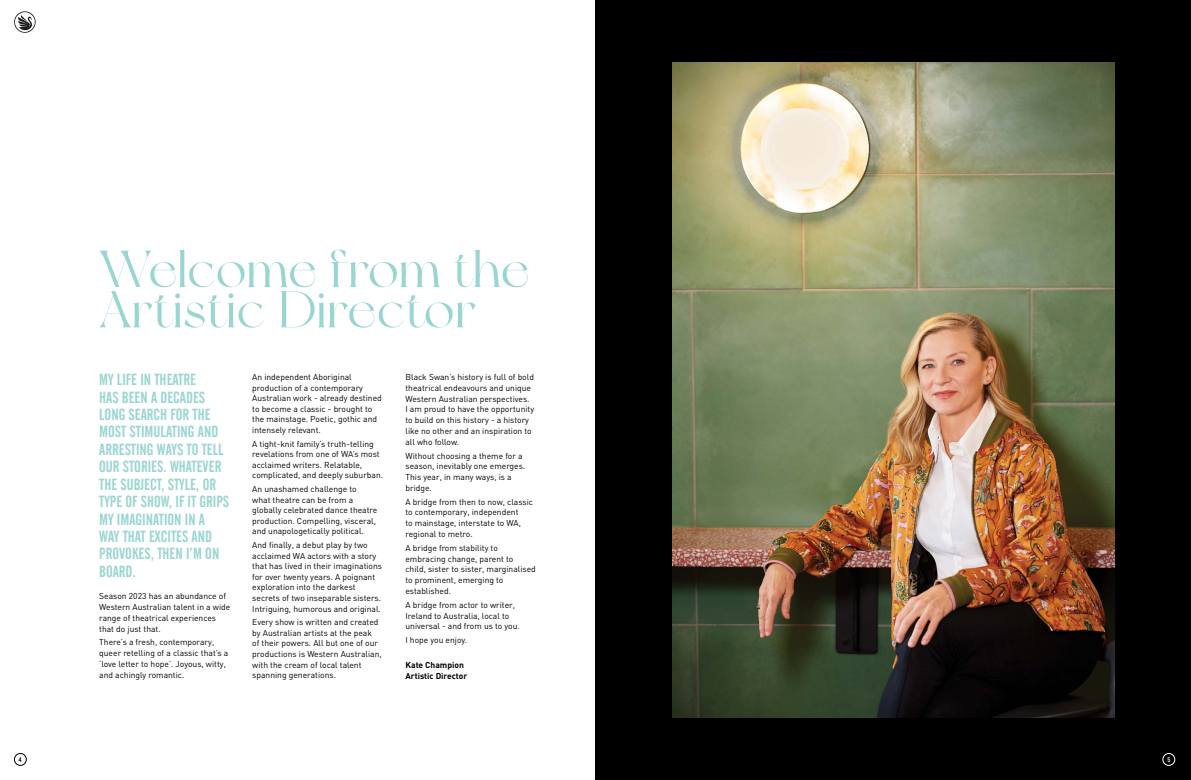
<style>
.page{position:relative;width:1191px;height:780px;background:#fff}
.page>*{position:absolute;margin:0;border:0;box-sizing:border-box;transform-origin:0 0}
.t1{font:51.7px/40.4px "New York";color:#9ad6d1}
.t2{font:16px/17.4px "Alternate Gothic No 2 BT";color:#9ad6d1}
.t3{font:8.5px/10.6px "DIN";color:#000}
.t4{font:700 8.5px/10.8px "DIN";color:#000}
.t5{font:7px "Alternate Got No 3 D";color:#000}
.t6{font:7px "Alternate Got No 3 D";color:#fff}
</style>
<div class="page">
<div style="left:595px;top:0;width:596px;height:780px;background:#000"></div>
<img style="left:672px;top:63px;width:442px;height:654px">
<svg style="left:14px;top:11px;width:22px;height:22px"></svg>
<div style="left:14px;top:753px;width:13px;height:12px;border:1px solid #000;border-radius:50%"></div>
<div style="left:1162px;top:753px;width:13px;height:12px;border:1px solid #fff;border-radius:50%"></div>
<h1 class="t1" style="left:99px;top:249px;width:431px">Welcome from the<br>Artistic Director</h1>
<h2 class="t2" style="left:99px;top:371px;width:131px">MY LIFE IN THEATRE<br>HAS BEEN A DECADES<br>LONG SEARCH FOR THE<br>MOST STIMULATING AND<br>ARRESTING WAYS TO TELL<br>OUR STORIES. WHATEVER<br>THE SUBJECT, STYLE, OR<br>TYPE OF SHOW, IF IT GRIPS<br>MY IMAGINATION IN A<br>WAY THAT EXCITES AND<br>PROVOKES, THEN I’M ON<br>BOARD.</h2>
<p class="t3" style="left:99px;top:590px;width:133px;line-height:10.9px">Season 2023 has an abundance of<br>Western Australian talent in a wide range of theatrical experiences that do just that.</p>
<p class="t3" style="left:99px;top:636px;width:131px;line-height:10.9px">There’s a fresh, contemporary, queer retelling of a classic that’s a ‘love letter to hope’. Joyous, witty, and achingly romantic.</p>
<p class="t3" style="left:252px;top:371px;width:131px">An independent Aboriginal production of a contemporary<br>Australian work - already destined to become a classic - brought to the mainstage. Poetic, gothic and intensely relevant.</p>
<p class="t3" style="left:252px;top:438px;width:132px">A tight-knit family’s truth-telling revelations from one of WA’s most acclaimed writers. Relatable, complicated, and deeply suburban.</p>
<p class="t3" style="left:252px;top:483px;width:127px">An unashamed challenge to<br>what theatre can be from a globally celebrated dance theatre production. Compelling, visceral, and unapologetically political.</p>
<p class="t3" style="left:252px;top:539px;width:131px">And finally, a debut play by two acclaimed WA actors with a story that has lived in their imaginations for over twenty years. A poignant exploration into the darkest secrets of two inseparable sisters.<br>Intriguing, humorous and original.</p>
<p class="t3" style="left:252px;top:616px;width:131px">Every show is written and created by Australian artists at the peak<br>of their powers. All but one of our productions is Western Australian, with the cream of local talent spanning generations.</p>
<p class="t3" style="left:405px;top:371px;width:130px">Black Swan’s history is full of bold theatrical endeavours and unique<br>Western Australian perspectives.<br>I am proud to have the opportunity to build on this history - a history like no other and an inspiration to all who follow.</p>
<p class="t3" style="left:405px;top:450px;width:121px">Without choosing a theme for a season, inevitably one emerges.<br>This year, in many ways, is a bridge.</p>
<p class="t3" style="left:405px;top:496px;width:129px">A bridge from then to now, classic to contemporary, independent<br>to mainstage, interstate to WA, regional to metro.</p>
<p class="t3" style="left:405px;top:542px;width:132px">A bridge from stability to embracing change, parent to child, sister to sister, marginalised to prominent, emerging to established.</p>
<p class="t3" style="left:405px;top:599px;width:116px">A bridge from actor to writer,<br>Ireland to Australia, local to universal - and from us to you.</p>
<p class="t3" style="left:405px;top:634px;width:63px">I hope you enjoy.</p>
<p class="t4" style="left:405px;top:659px;width:63px">Kate Champion<br>Artistic Director</p>
<p class="t5" style="left:19px;top:755px;width:4px">4</p>
<p class="t6" style="left:1167px;top:755px;width:4px">5</p>
</div>
